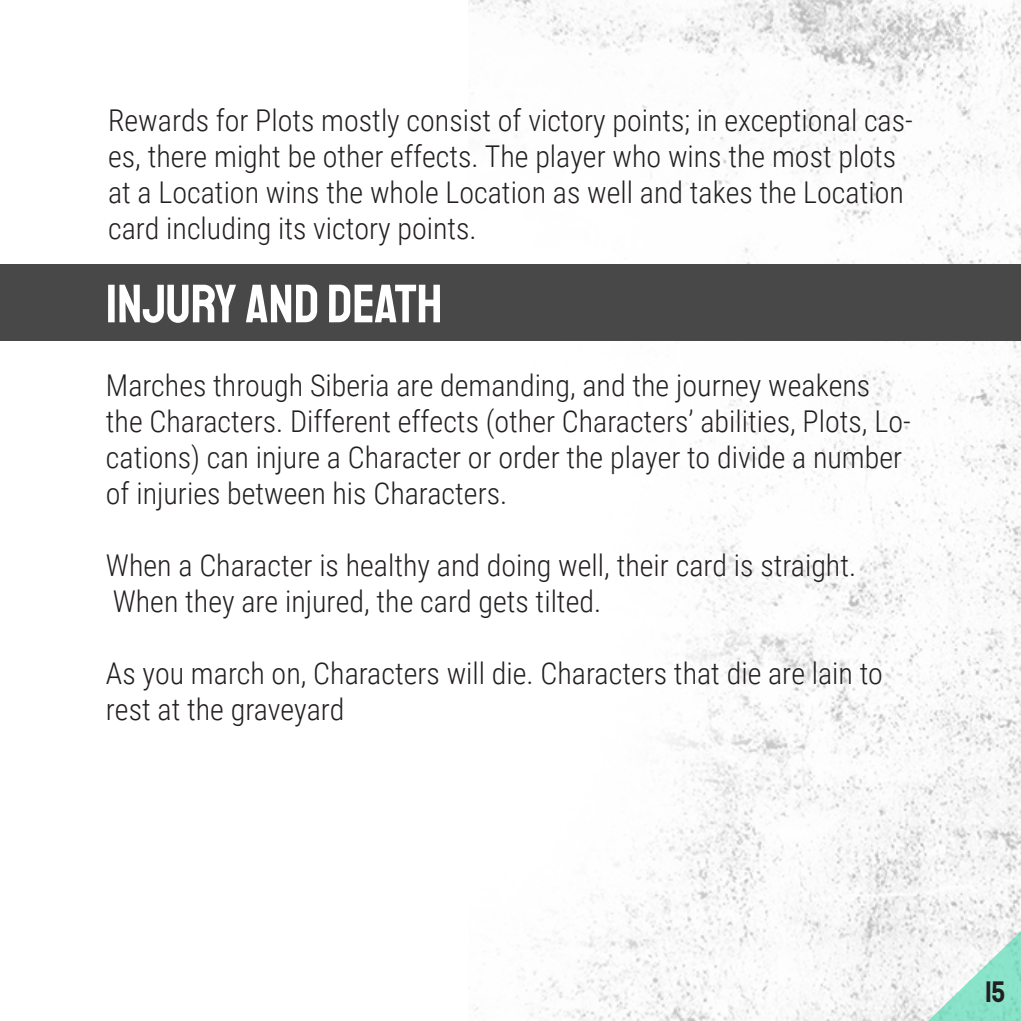
<style>
.page{position:relative;width:1021px;height:1021px;background:#fff}
.page>*{position:absolute;margin:0;border:0;box-sizing:border-box;transform-origin:0 0}
.Nadpis1{font:54px "Staatliches";color:#fff}
.Text1{font:300 30px/36px "Roboto Condensed";color:#231f20}
.t1{font:30px "Staatliches";color:#231f20}
</style>
<div class="page">
<img style="left:468px;top:0;width:552px;height:1020px">
<svg style="left:891px;top:896px;width:129px;height:124px"></svg>
<div style="left:1px;top:264px;width:1019px;height:76px;background:#474847"></div>
<p class="Text1" style="left:108px;top:101px;width:806px">Rewards for Plots mostly consist of victory points; in exceptional cas&shy;es, there might be other effects. The player who wins the most plots at a Location wins the whole Location as well and takes the Location card including its victory points.</p>
<p class="Nadpis1" style="left:106px;top:268px;width:338px">INJURY AND DEATH</p>
<p class="Text1" style="left:106px;top:366px;width:806px">Marches through Siberia are demanding, and the journey weakens the Characters. Different effects (other Characters’ abilities, Plots, Lo&shy;cations) can injure a Character or order the player to divide a number of injuries between his Characters.</p>
<p class="Text1" style="left:106px;top:546px;width:751px">When a Character is healthy and doing well, their card is straight.</p>
<p class="Text1" style="left:113px;top:582px;width:490px">When they are injured, the card gets tilted.</p>
<p class="Text1" style="left:106px;top:654px;width:778px">As you march on, Characters will die. Characters that die are lain to rest at the graveyard</p>
<p class="t1" style="left:985px;top:971px;width:21px">15</p>
</div>
